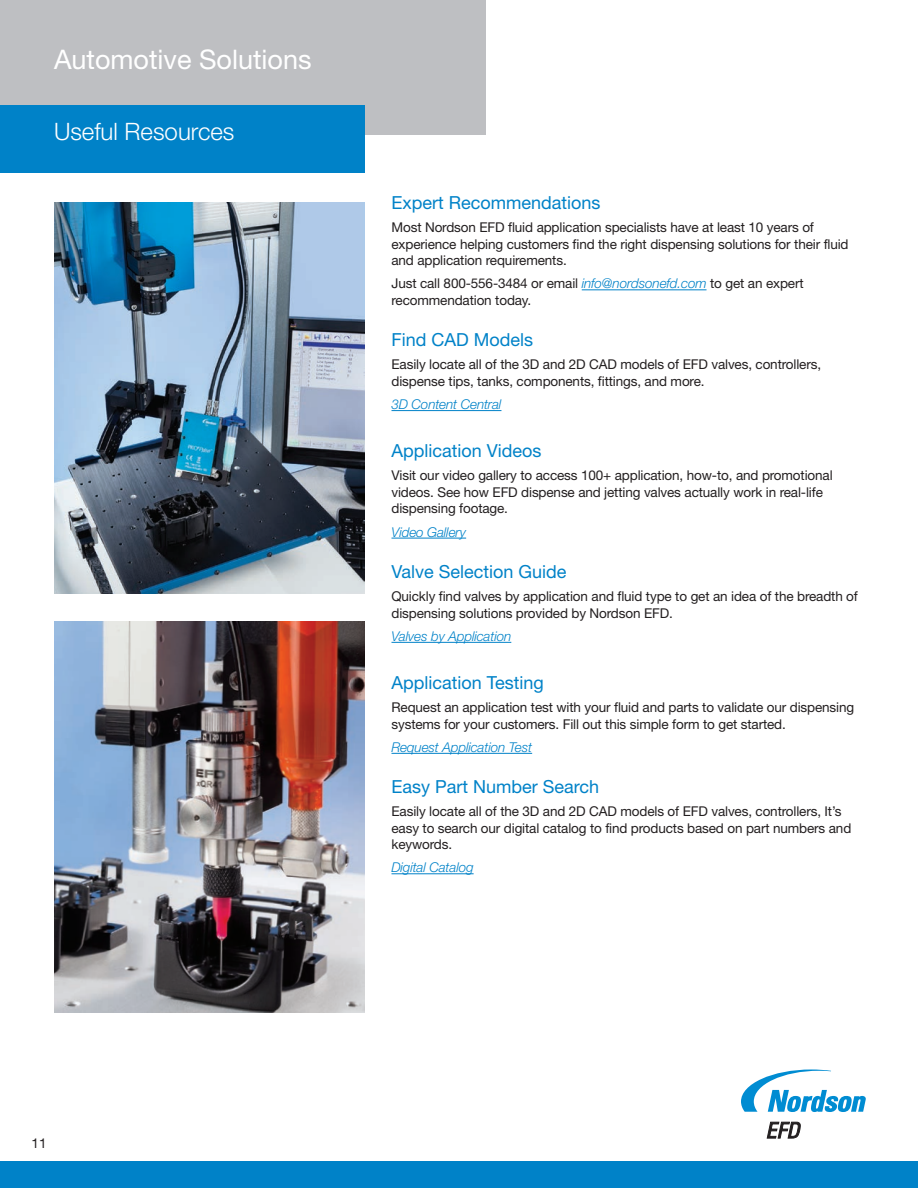
<style>
.page{position:relative;width:918px;height:1188px;background:#fff}
.page>*{position:absolute;margin:0;border:0;box-sizing:border-box;transform-origin:0 0}
.EFD-DataSheet-MainTi{font:27px "Helvetica Neue LT Std";color:#fff}
.EFD-DataSheet-MainTi-2{font:300 24px "Helvetica Neue LT Std";color:#fff}
.t1{font:18px "Helvetica Neue LT Std";color:#0082c8}
.t2{font:13.5px/16.5px "Helvetica Neue LT Std";letter-spacing:-.01em;color:#231f20}
.t3{font:italic 300 13.5px "Helvetica Neue LT Std";letter-spacing:-.01em;color:#0082c8}
.s1{font-weight:300;font-style:italic;color:#0082c8}
</style>
<div class="page">
<div style="left:0;top:1161px;width:918px;height:27px;background:#0082c8"></div>
<svg style="left:767px;top:1122px;width:34px;height:16px"></svg>
<svg style="left:741px;top:1070px;width:125px;height:42px"></svg>
<div style="left:0;top:0;width:486px;height:135px;background:#bebfc2"></div>
<div style="left:0;top:105px;width:364px;height:67px;background:#0082c8"></div>
<img style="left:54px;top:202px;width:310px;height:392px">
<img style="left:54px;top:621px;width:310px;height:391px">
<hr style="left:582px;top:290px;width:125px;height:1px;background:#0082c8">
<hr style="left:392px;top:410px;width:109px;height:1px;background:#0082c8">
<hr style="left:392px;top:538px;width:74px;height:1px;background:#0082c8">
<hr style="left:392px;top:642px;width:119px;height:1px;background:#0082c8">
<hr style="left:392px;top:753px;width:140px;height:1px;background:#0082c8">
<hr style="left:392px;top:873px;width:82px;height:1px;background:#0082c8">
<p class="EFD-DataSheet-MainTi" style="left:54px;top:43px;width:259px">Automotive Solutions</p>
<p class="EFD-DataSheet-MainTi-2" style="left:54px;top:117px;width:182px">Useful Resources</p>
<p class="t1" style="left:392px;top:192px;width:211px">Expert Recommendations</p>
<p class="t2" style="left:392px;top:219px;width:459px">Most Nordson EFD fluid application specialists have at least 10 years of experience helping customers find the right dispensing solutions for their fluid and application requirements.</p>
<p class="t2" style="left:392px;top:275px;width:414px">Just call 800-556-3484 or email <span class="s1">info@nordsonefd.com</span> to get an expert recommendation today.</p>
<p class="t1" style="left:392px;top:329px;width:143px">Find CAD Models</p>
<p class="t2" style="left:392px;top:356px;width:431px">Easily locate all of the 3D and 2D CAD models of EFD valves, controllers, dispense tips, tanks, components, fittings, and more.</p>
<p class="t3" style="left:392px;top:396px;width:111px">3D Content Central</p>
<p class="t1" style="left:392px;top:440px;width:152px">Application Videos</p>
<p class="t2" style="left:392px;top:467px;width:443px">Visit our video gallery to access 100+ application, how-to, and promotional videos. See how EFD dispense and jetting valves actually work in real-life dispensing footage.</p>
<p class="t3" style="left:392px;top:524px;width:76px">Video Gallery</p>
<p class="t1" style="left:392px;top:561px;width:177px">Valve Selection Guide</p>
<p class="t2" style="left:392px;top:588px;width:468px">Quickly find valves by application and fluid type to get an idea of the breadth of dispensing solutions provided by Nordson EFD.</p>
<p class="t3" style="left:392px;top:628px;width:121px">Valves by Application</p>
<p class="t1" style="left:392px;top:672px;width:154px">Application Testing</p>
<p class="t2" style="left:392px;top:699px;width:464px">Request an application test with your fluid and parts to validate our dispensing systems for your customers. Fill out this simple form to get started.</p>
<p class="t3" style="left:392px;top:739px;width:142px">Request Application Test</p>
<p class="t1" style="left:392px;top:776px;width:209px">Easy Part Number Search</p>
<p class="t2" style="left:392px;top:803px;width:461px">Easily locate all of the 3D and 2D CAD models of EFD valves, controllers, It’s easy to search our digital catalog to find products based on part numbers and keywords.</p>
<p class="t3" style="left:392px;top:860px;width:84px">Digital Catalog</p>
<p class="t2" style="left:32px;top:1135px;width:17px">11</p>
</div>
